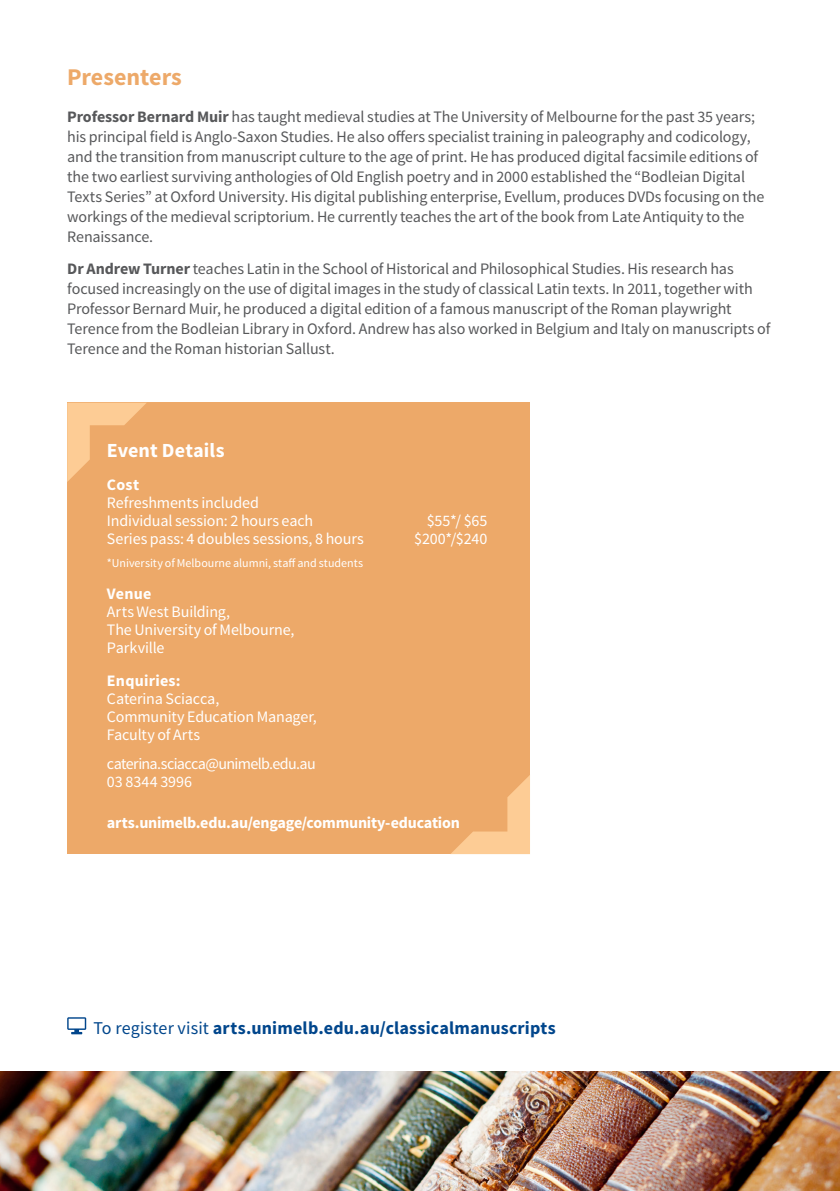
<style>
.page{position:relative;width:840px;height:1191px;background:#fff}
.page>*{position:absolute;margin:0;border:0;box-sizing:border-box;transform-origin:0 0}
.Heading2{font:700 24px "Source Sans Pro";color:#eda969}
.Side_panel_heading{font:700 20px "Source Sans Pro";letter-spacing:.005em;color:#fff}
.URL{font:700 18px "Source Sans Pro";letter-spacing:.01em;color:#01468c}
.Body_text{font:16px/20px "Source Sans Pro";letter-spacing:-.01em;color:#57585a}
.Side_panel_text{font:16px/18px "Source Sans Pro";letter-spacing:-.01em;color:#fff}
.Side_panel_text-2{font:700 16px "Source Sans Pro";letter-spacing:-.015em;color:#fff}
.Side_panel_text-3{font:16px/18px "Source Sans Pro";letter-spacing:-.035em;color:#fff}
.Side_panel_sub_headi{font:700 16px "Source Sans Pro";letter-spacing:.015em;color:#fff}
.Side_panel_text-4{font:12px "Source Sans Pro";color:#fff}
.s1{font-weight:700}
.s2{font-weight:400}
</style>
<div class="page">
<svg style="left:67px;top:1017px;width:19px;height:17px"></svg>
<div style="left:67px;top:403px;width:462px;height:451px;background:#eda969"></div>
<img style="left:0;top:1071px;width:839px;height:120px">
<svg style="left:67px;top:403px;width:79px;height:79px"></svg>
<svg style="left:451px;top:776px;width:78px;height:78px"></svg>
<p class="Heading2" style="left:67px;top:62px;width:116px">Presenters</p>
<p class="Body_text" style="left:67px;top:107px;width:698px"><span class="s1">Professor Bernard Muir</span> has taught medieval studies at The University of Melbourne for the past 35 years; his principal field is Anglo-Saxon Studies. He also offers specialist training in paleography and codicology, and the transition from manuscript culture to the age of print. He has produced digital facsimile editions of the two earliest surviving anthologies of Old English poetry and in 2000 established the “Bodleian Digital Texts Series” at Oxford University. His digital publishing enterprise, Evellum, produces DVDs focusing on the workings of the medieval scriptorium. He currently teaches the art of the book from Late Antiquity to the Renaissance.</p>
<p class="Body_text" style="left:67px;top:258px;width:704px"><span class="s1">Dr Andrew Turner</span> teaches Latin in the School of Historical and Philosophical Studies. His research has focused increasingly on the use of digital images in the study of classical Latin texts. In 2011, together with Professor Bernard Muir, he produced a digital edition of a famous manuscript of the Roman playwright Terence from the Bodleian Library in Oxford. Andrew has also worked in Belgium and Italy on manuscripts of Terence and the Roman historian Sallust.</p>
<p class="Side_panel_heading" style="left:107px;top:438px;width:119px">Event Details</p>
<p class="Side_panel_sub_headi" style="left:107px;top:474px;width:34px">Cost</p>
<p class="Side_panel_text" style="left:107px;top:493px;width:153px">Refreshments included</p>
<p class="Side_panel_text" style="left:107px;top:511px;width:208px">Individual session: 2 hours each</p>
<p class="Side_panel_text" style="left:426px;top:511px;width:62px">$55*/ $65</p>
<p class="Side_panel_text" style="left:107px;top:529px;width:258px">Series pass: 4 doubles sessions, 8 hours</p>
<p class="Side_panel_text" style="left:414px;top:529px;width:75px">$200*/$240</p>
<p class="Side_panel_text-4" style="left:107px;top:556px;width:257px">*University of Melbourne alumni, staff and students</p>
<p class="Side_panel_sub_headi" style="left:107px;top:584px;width:46px">Venue</p>
<p class="Side_panel_text" style="left:107px;top:603px;width:189px">Arts West Building,<br>The University of Melbourne,<br>Parkville</p>
<p class="Side_panel_sub_headi" style="left:107px;top:670px;width:75px">Enquiries:</p>
<p class="Side_panel_text" style="left:107px;top:689px;width:211px">Caterina Sciacca,<br>Community Education Manager,<br>Faculty of Arts</p>
<p class="Side_panel_text-3" style="left:107px;top:755px;width:210px">caterina.sciacca@unimelb.edu.au<br>03 8344 3996</p>
<p class="Side_panel_text-2" style="left:107px;top:812px;width:354px">arts.unimelb.edu.au/engage/community-education</p>
<p class="URL" style="left:93px;top:1016px;width:463px"><span class="s2">To register visit</span> arts.unimelb.edu.au/classicalmanuscripts</p>
</div>
